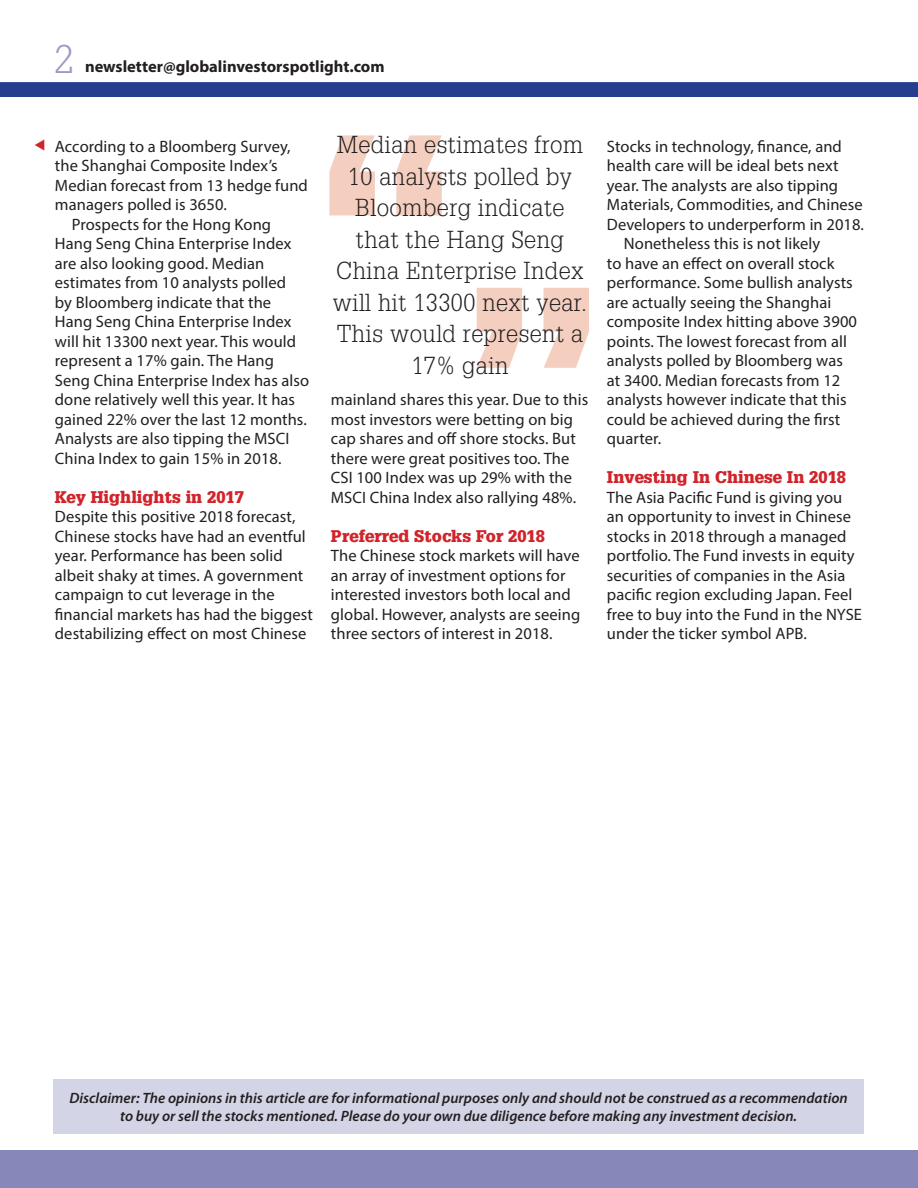
<style>
.page{position:relative;width:918px;height:1188px;background:#fff}
.page>*{position:absolute;margin:0;border:0;box-sizing:border-box;transform-origin:0 0}
.t1{font:900 261.3px "Glypha";color:#f4cfc0}
.t2{font:300 39px "Glypha";color:#9b9bc6}
.GIS_quote{font:300 24px/31.5px "Glypha";letter-spacing:.02em;color:#231f20;text-align:center}
.gis_body_1{font:16.5px/19.5px "Myriad Pro";letter-spacing:.005em;color:#231f20}
.GIS_x_head{font:900 16.5px "Glypha";letter-spacing:.005em;color:#d1232a}
.t3{font:700 16.5px "Myriad Pro";color:#231f20}
.t4{font:italic 600 15px/18px "Myriad Pro";color:#231f20;text-align:center}
</style>
<div class="page">
<div style="left:0;top:0;width:918px;height:97px;background:#253f8e"></div>
<div style="left:0;top:0;width:918px;height:82px;background:#fff"></div>
<div style="left:0;top:1150px;width:918px;height:38px;background:#8688ba"></div>
<div style="left:53px;top:1079px;width:811px;height:55px;background:#d4d4e7"></div>
<p class="t2" style="left:54px;top:37px;width:21px">2</p>
<p class="t3" style="left:85px;top:55px;width:301px">newsletter@globalinvestorspotlight.com</p>
<p class="gis_body_1" style="left:55px;top:136px;width:255px">According to a Bloomberg Survey, the Shanghai Composite Index’s<br>Median forecast from 13 hedge fund managers polled is 3650.</p>
<p class="gis_body_1" style="left:55px;top:214px;width:256px;text-indent:17px">Prospects for the Hong Kong<br>Hang Seng China Enterprise Index are also looking good. Median estimates from 10 analysts polled<br>by Bloomberg indicate that the<br>Hang Seng China Enterprise Index will hit 13300 next year. This would represent a 17% gain. The Hang<br>Seng China Enterprise Index has also done relatively well this year. It has gained 22% over the last 12 months.<br>Analysts are also tipping the MSCI<br>China Index to gain 15% in 2018.</p>
<p class="GIS_x_head" style="left:55px;top:487px;width:191px">Key Highlights in 2017</p>
<p class="gis_body_1" style="left:55px;top:506px;width:260px">Despite this positive 2018 forecast, Chinese stocks have had an eventful year. Performance has been solid albeit shaky at times. A government campaign to cut leverage in the financial markets has had the biggest destabilizing effect on most Chinese</p>
<p class="t1" style="left:313px;top:71px;width:147px">“</p>
<p class="GIS_quote" style="left:337px;top:130px;width:248px">Median estimates from<br>10 analysts polled by<br>Bloomberg indicate that the Hang Seng</p>
<p class="t1" style="left:606px;top:432px;width:147px;rotate:-180deg">“</p>
<p class="GIS_quote" style="left:333px;top:256px;width:256px">China Enterprise Index will hit 13300 next year.<br>This would represent a<br>17% gain</p>
<p class="gis_body_1" style="left:331px;top:389px;width:259px">mainland shares this year. Due to this most investors were betting on big cap shares and off shore stocks. But there were great positives too. The CSI 100 Index was up 29% with the MSCI China Index also rallying 48%.</p>
<p class="GIS_x_head" style="left:331px;top:526px;width:216px">Preferred Stocks For 2018</p>
<p class="gis_body_1" style="left:331px;top:545px;width:251px">The Chinese stock markets will have an array of investment options for interested investors both local and global. However, analysts are seeing three sectors of interest in 2018.</p>
<p class="gis_body_1" style="left:607px;top:136px;width:259px">Stocks in technology, finance, and health care will be ideal bets next year. The analysts are also tipping Materials, Commodities, and Chinese Developers to underperform in 2018.</p>
<p class="gis_body_1" style="left:607px;top:233px;width:252px;text-indent:17px">Nonetheless this is not likely<br>to have an effect on overall stock performance. Some bullish analysts are actually seeing the Shanghai composite Index hitting above 3900 points. The lowest forecast from all analysts polled by Bloomberg was at 3400. Median forecasts from 12 analysts however indicate that this could be achieved during the first quarter.</p>
<p class="GIS_x_head" style="left:607px;top:467px;width:241px">Investing In Chinese In 2018</p>
<p class="gis_body_1" style="left:607px;top:487px;width:257px">The Asia Pacific Fund is giving you an opportunity to invest in Chinese stocks in 2018 through a managed portfolio. The Fund invests in equity securities of companies in the Asia pacific region excluding Japan. Feel free to buy into the Fund in the NYSE under the ticker symbol APB.</p>
<p class="t4" style="left:69px;top:1089px;width:780px">Disclaimer: The opinions in this article are for informational purposes only and should not be construed as a recommendation to buy or sell the stocks mentioned. Please do your own due diligence before making any investment decision.</p>
</div>
